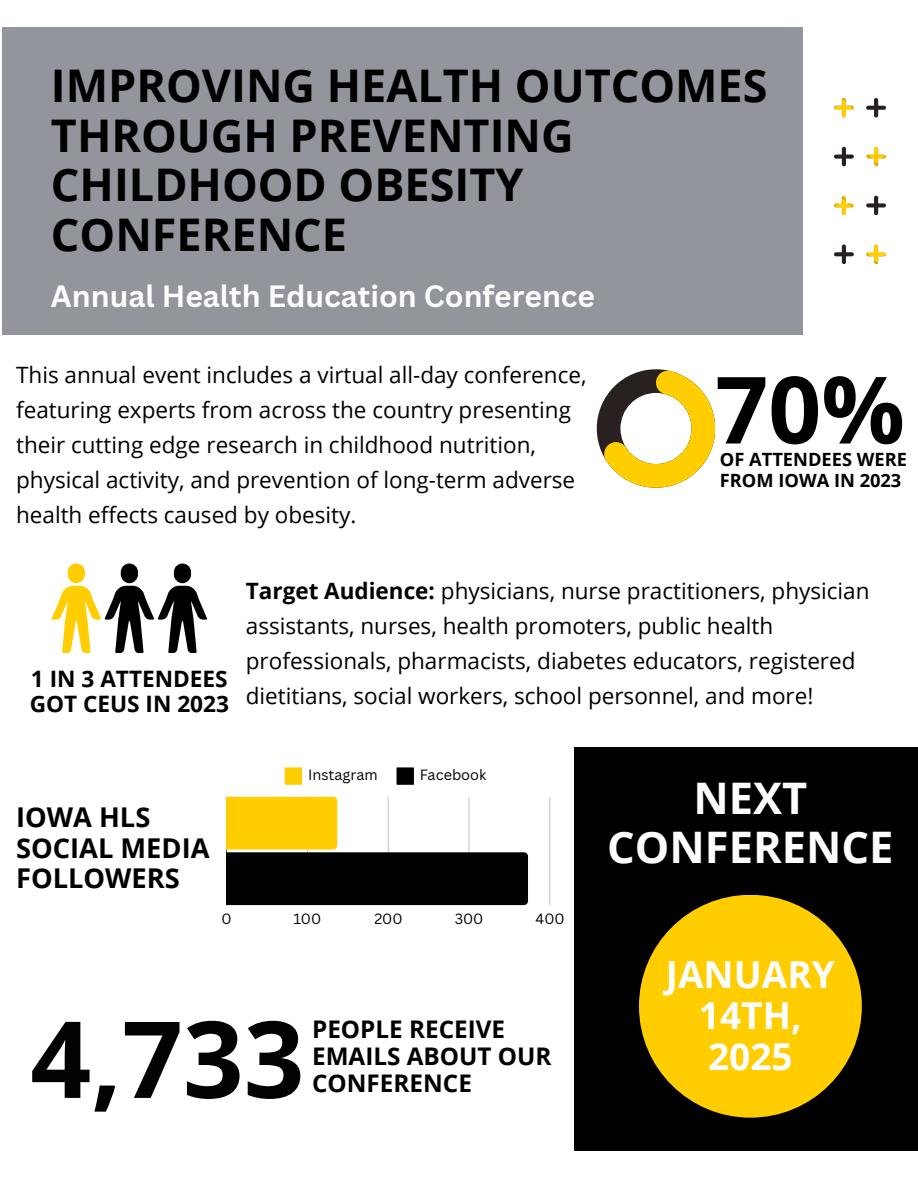
<style>
.page{position:relative;width:918px;height:1188px;background:#fff}
.page>*{position:absolute;margin:0;border:0;box-sizing:border-box;transform-origin:0 0}
.t1{font:700 106.5px "Open Sans";color:#020301}
.t2{font:700 93px "Open Sans";color:#000}
.t3{font:700 45px/49.5px "Open Sans";color:#000}
.t4{font:700 43.5px/48.3px "Open Sans";color:#fcfdfd;text-align:center}
.t5{font:700 37.05px/41.2px "Open Sans";color:#fcfdfd;text-align:center}
.t6{font:700 30px "Canva Sans";color:#fcfdfd}
.t7{font:700 27.3px/30.3px "Open Sans";color:#000}
.t8{font:700 24.3px/27px "Open Sans";color:#000}
.t9{font:700 22.65px/24.8px "Open Sans";color:#000}
.t10{font:22.5px/34.8px "Open Sans";color:#000}
.t11{font:700 18.3px/20.4px "Open Sans";color:#000}
.t12{font:14.4px "Canva Sans";color:#000}
.s1{font-weight:700}
</style>
<div class="page">
<div style="left:2px;top:27px;width:801px;height:307px;background:#92959b"></div>
<div style="left:574px;top:747px;width:344px;height:404px;background:#000"></div>
<div style="left:639px;top:895px;width:223px;height:223px;background:#ffcd00;border-radius:50%"></div>
<img style="left:834px;top:98px;width:51px;height:165px">
<svg style="left:597px;top:369px;width:118px;height:119px"></svg>
<svg style="left:52px;top:564px;width:155px;height:89px"></svg>
<svg style="left:285px;top:767px;width:17px;height:18px"></svg>
<svg style="left:397px;top:767px;width:17px;height:18px"></svg>
<hr style="left:226px;top:797px;width:1px;height:108px;background:#000">
<hr style="left:550px;top:797px;width:1px;height:108px;background:#000">
<svg style="left:227px;top:797px;width:301px;height:108px"></svg>
<h3 class="t3" style="left:51px;top:60px;width:718px">IMPROVING HEALTH OUTCOMES<br>THROUGH PREVENTING<br>CHILDHOOD OBESITY<br>CONFERENCE</h3>
<p class="t6" style="left:51px;top:275px;width:546px">Annual Health Education Conference</p>
<h6 class="t10" style="left:16px;top:357px;width:572px">This annual event includes a virtual all-day conference, featuring experts from across the country presenting their cutting edge research in childhood nutrition, physical activity, and prevention of long-term adverse health effects caused by obesity.</h6>
<p class="t2" style="left:715px;top:344px;width:191px">70%</p>
<h5 class="t11" style="left:720px;top:449px;width:189px">OF ATTENDEES WERE<br>FROM IOWA IN 2023</h5>
<h1 class="t9" style="left:30px;top:666px;width:201px">1 IN 3 ATTENDEES<br>GOT CEUS IN 2023</h1>
<p class="t10" style="left:246px;top:573px;width:625px"><span class="s1">Target Audience:</span> physicians, nurse practitioners, physician assistants, nurses, health promoters, public health professionals, pharmacists, diabetes educators, registered dietitians, social workers, school personnel, and more!</p>
<p class="t7" style="left:16px;top:802px;width:195px">IOWA HLS<br>SOCIAL MEDIA<br>FOLLOWERS</p>
<p class="t12" style="left:308px;top:765px;width:71px">Instagram</p>
<p class="t12" style="left:420px;top:765px;width:68px">Facebook</p>
<p class="t4" style="left:607px;top:773px;width:288px">NEXT<br>CONFERENCE</p>
<p class="t12" style="left:221px;top:908px;width:12px">0</p>
<p class="t12" style="left:293px;top:908px;width:29px">100</p>
<p class="t12" style="left:374px;top:908px;width:30px">200</p>
<p class="t12" style="left:455px;top:908px;width:30px">300</p>
<p class="t12" style="left:536px;top:908px;width:31px">400</p>
<h3 class="t1" style="left:30px;top:984px;width:275px">4,733</h3>
<h4 class="t8" style="left:312px;top:1015px;width:241px">PEOPLE RECEIVE<br>EMAILS ABOUT OUR<br>CONFERENCE</h4>
<p class="t5" style="left:666px;top:953px;width:171px">JANUARY<br>14TH,<br>2025</p>
</div>
